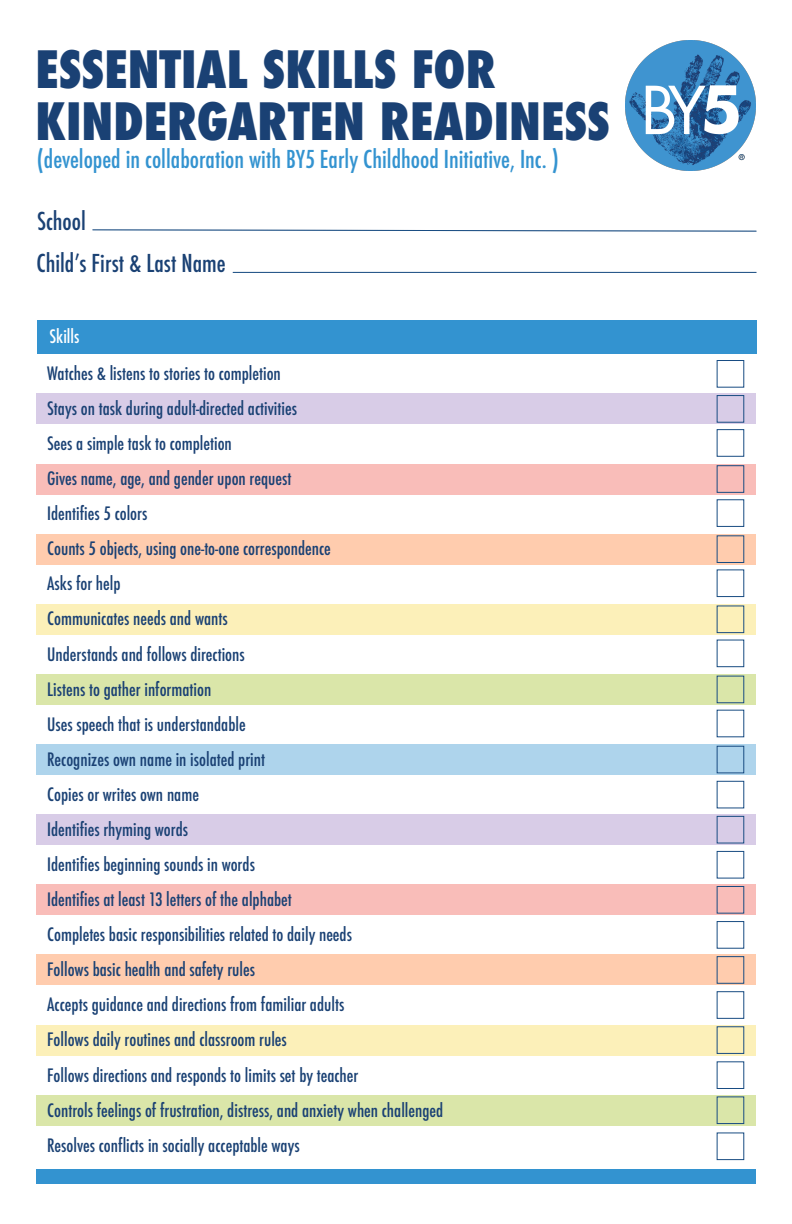
<style>
.page{position:relative;width:792px;height:1224px;background:#fff}
.page>*{position:absolute;margin:0;border:0;box-sizing:border-box;transform-origin:0 0}
.t1{font:800 condensed 50px/52px "Futura";color:#1a4174}
.t2{font:500 condensed 24px "Futura";color:#3393d0}
.t3{font:500 condensed 24px/41.4px "Futura";color:#1a4174}
.t4{font:500 condensed 18px/35px "Futura";color:#1a4174}
.t5{font:500 condensed 18px "Futura";color:#fff}
</style>
<div class="page">
<div style="left:36px;top:394px;width:720px;height:30px;background:#d8cce7"></div>
<div style="left:36px;top:464px;width:720px;height:30px;background:#f9bdb9"></div>
<div style="left:36px;top:534px;width:720px;height:30px;background:#ffccae"></div>
<div style="left:36px;top:604px;width:720px;height:31px;background:#fcf0b9"></div>
<div style="left:36px;top:674px;width:720px;height:31px;background:#dae6a9"></div>
<div style="left:36px;top:744px;width:720px;height:31px;background:#aed4ec"></div>
<div style="left:36px;top:814px;width:720px;height:31px;background:#d8cce7"></div>
<div style="left:36px;top:884px;width:720px;height:31px;background:#f9bdb9"></div>
<div style="left:36px;top:955px;width:720px;height:30px;background:#ffccae"></div>
<div style="left:36px;top:1025px;width:720px;height:30px;background:#fcf0b9"></div>
<div style="left:36px;top:1095px;width:720px;height:31px;background:#dae6a9"></div>
<img style="left:625px;top:40px;width:131px;height:131px">
<svg style="left:92px;top:229px;width:665px;height:3px"></svg>
<hr style="left:233px;top:272px;width:523px;height:1px;background:#184c82">
<div style="left:37px;top:320px;width:719px;height:34px;background:#3393d0"></div>
<div style="left:36px;top:1169px;width:720px;height:15px;background:#3393d0"></div>
<div style="left:717px;top:395px;width:27px;height:28px;border:1px solid #184c82"></div>
<div style="left:717px;top:429px;width:27px;height:28px;border:1px solid #184c82"></div>
<div style="left:717px;top:465px;width:27px;height:28px;border:1px solid #184c82"></div>
<div style="left:717px;top:499px;width:27px;height:28px;border:1px solid #184c82"></div>
<div style="left:717px;top:676px;width:27px;height:27px;border:1px solid #184c82"></div>
<div style="left:717px;top:746px;width:27px;height:27px;border:1px solid #184c82"></div>
<div style="left:717px;top:816px;width:27px;height:28px;border:1px solid #184c82"></div>
<div style="left:717px;top:921px;width:27px;height:28px;border:1px solid #184c82"></div>
<div style="left:717px;top:956px;width:27px;height:28px;border:1px solid #184c82"></div>
<div style="left:717px;top:991px;width:27px;height:28px;border:1px solid #184c82"></div>
<div style="left:717px;top:1026px;width:27px;height:28px;border:1px solid #184c82"></div>
<div style="left:717px;top:1096px;width:27px;height:28px;border:1px solid #184c82"></div>
<h1 class="t1" style="left:36px;top:43px;width:576px">ESSENTIAL SKILLS FOR<br>KINDERGARTEN READINESS</h1>
<h2 class="t2" style="left:37px;top:144px;width:523px">(developed in collaboration with BY5 Early Childhood Initiative, Inc. )</h2>
<h2 class="t3" style="left:37px;top:201px;width:191px">School<br>Childʼs First &amp; Last Name</h2>
<p class="t5" style="left:50px;top:325px;width:31px">Skills</p>
<p class="t4" style="left:47px;top:356px;width:398px">Watches &amp; listens to stories to completion<br>Stays on task during adult-directed activities<br>Sees a simple task to completion<br>Gives name, age, and gender upon request<br>Identifies 5 colors<br>Counts 5 objects, using one-to-one correspondence<br>Asks for help<br>Communicates needs and wants<br>Understands and follows directions<br>Listens to gather information<br>Uses speech that is understandable<br>Recognizes own name in isolated print<br>Copies or writes own name<br>Identifies rhyming words<br>Identifies beginning sounds in words<br>Identifies at least 13 letters of the alphabet<br>Completes basic responsibilities related to daily needs<br>Follows basic health and safety rules<br>Accepts guidance and directions from familiar adults<br>Follows daily routines and classroom rules<br>Follows directions and responds to limits set by teacher<br>Controls feelings of frustration, distress, and anxiety when challenged Resolves conflicts in socially acceptable ways</p>
</div>
